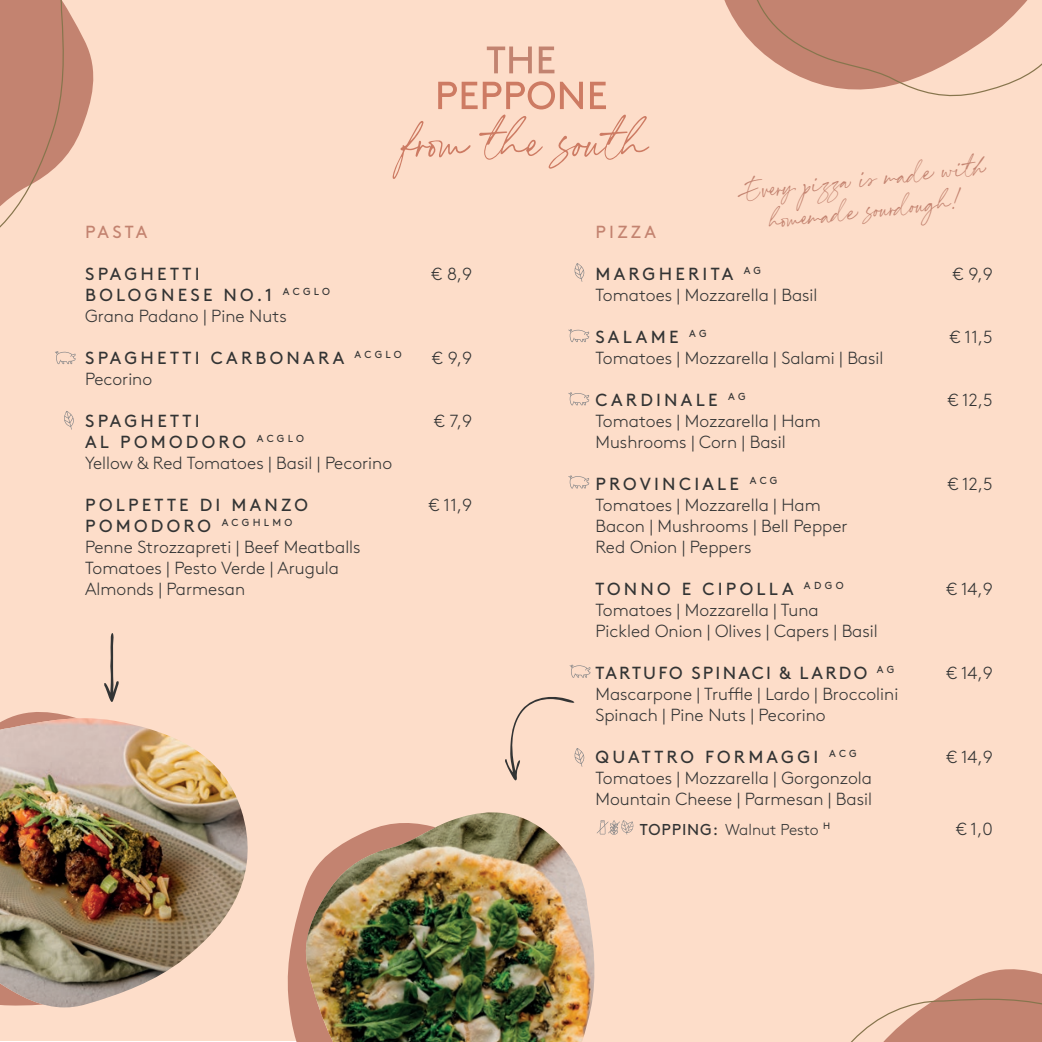
<style>
.page{position:relative;width:1042px;height:1042px;background:#fff}
.page>*{position:absolute;margin:0;border:0;box-sizing:border-box;transform-origin:0 0}
.t1{font:26.25px/31.5px "Annette Bradford";color:#c38370;text-align:center}
.t2{font:300 17.5px/21px "Brown";color:#333434}
.t3{font:17.5px "Brown";letter-spacing:.185em;color:#333434}
.t4{font:17.5px "Brown";letter-spacing:.125em;color:#333434}
.t5{font:17.5px "Brown";letter-spacing:.185em;color:#c38370}
.t6{font:300 15.75px "Brown";color:#333434}
.s1{font-weight:400}
</style>
<div class="page">
<div style="left:0;top:0;width:521px;height:1040px;background:#fdddc9"></div>
<div style="left:521px;top:0;width:521px;height:1042px;background:#fdddc9"></div>
<svg style="left:598px;top:820px;width:36px;height:14px"></svg>
<svg style="left:0;top:0;width:94px;height:228px"></svg>
<svg style="left:851px;top:969px;width:191px;height:73px"></svg>
<svg style="left:285px;top:906px;width:15px;height:136px;fill:#c38370"></svg>
<img style="left:0;top:718px;width:248px;height:289px">
<img style="left:300px;top:812px;width:298px;height:230px">
<svg style="left:724px;top:0;width:318px;height:97px"></svg>
<svg style="left:55px;top:351px;width:21px;height:13px"></svg>
<svg style="left:568px;top:329px;width:21px;height:13px"></svg>
<svg style="left:568px;top:392px;width:21px;height:13px"></svg>
<svg style="left:568px;top:475px;width:21px;height:13px"></svg>
<svg style="left:574px;top:263px;width:11px;height:19px"></svg>
<svg style="left:505px;top:697px;width:80px;height:83px"></svg>
<svg style="left:64px;top:411px;width:10px;height:19px"></svg>
<svg style="left:570px;top:665px;width:20px;height:13px"></svg>
<svg style="left:104px;top:633px;width:15px;height:69px"></svg>
<svg style="left:487px;top:47px;width:45px;height:26px"></svg>
<svg style="left:539px;top:47px;width:15px;height:26px"></svg>
<svg style="left:438px;top:81px;width:145px;height:28px"></svg>
<svg style="left:590px;top:82px;width:16px;height:27px"></svg>
<svg style="left:393px;top:121px;width:77px;height:58px"></svg>
<svg style="left:479px;top:115px;width:170px;height:54px"></svg>
<p class="t5" style="left:85px;top:218px;width:64px">PASTA</p>
<p class="t3" style="left:85px;top:260px;width:116px">SPAGHETTI</p>
<p class="t2" style="left:432px;top:262px;width:42px">€ 8,9</p>
<p class="t2" style="left:85px;top:283px;width:246px"><span class="s1">BOLOGNESE NO.1</span> <sup>ACGLO<br></sup>Grana Padano | Pine Nuts</p>
<p class="t3" style="left:85px;top:344px;width:318px">SPAGHETTI CARBONARA <sup>ACGLO</sup></p>
<p class="t2" style="left:432px;top:346px;width:41px">€ 9,9</p>
<p class="t2" style="left:85px;top:367px;width:69px">Pecorino</p>
<p class="t3" style="left:85px;top:407px;width:116px">SPAGHETTI</p>
<p class="t2" style="left:434px;top:409px;width:39px">€ 7,9</p>
<p class="t2" style="left:85px;top:430px;width:308px"><span class="s1">AL POMODORO</span> <sup>ACGLO<br></sup>Yellow &amp; Red Tomatoes | Basil | Pecorino</p>
<p class="t3" style="left:85px;top:491px;width:224px">POLPETTE DI MANZO</p>
<p class="t2" style="left:429px;top:493px;width:45px">€ 11,9</p>
<p class="t2" style="left:85px;top:514px;width:277px"><span class="s1">POMODORO</span> <sup>ACGHLMO<br></sup>Penne Strozzapreti | Beef Meatballs<br>Tomatoes | Pesto Verde | Arugula<br>Almonds | Parmesan</p>
<h1 class="t1" style="left:736px;top:177px;width:252px;rotate:-6deg">Every pizza is made with hom emade sourdough!</h1>
<p class="t5" style="left:595px;top:218px;width:62px">PIZZA</p>
<p class="t3" style="left:595px;top:260px;width:167px">MARGHERITA <sup>AG</sup></p>
<p class="t2" style="left:953px;top:262px;width:41px">€ 9,9</p>
<p class="t2" style="left:595px;top:283px;width:224px">Tomatoes | Mozzarella | Basil</p>
<p class="t3" style="left:595px;top:323px;width:113px">SALAME <sup>AG</sup></p>
<p class="t2" style="left:950px;top:325px;width:44px">€ 11,5</p>
<p class="t2" style="left:595px;top:346px;width:290px">Tomatoes | Mozzarella | Salami | Basil</p>
<p class="t3" style="left:595px;top:386px;width:152px">CARDINALE <sup>AG</sup></p>
<p class="t2" style="left:947px;top:388px;width:47px">€ 12,5</p>
<p class="t2" style="left:595px;top:409px;width:227px">Tomatoes | Mozzarella | Ham<br>Mushrooms | Corn | Basil</p>
<p class="t3" style="left:595px;top:470px;width:183px">PROVINCIALE <sup>ACG</sup></p>
<p class="t2" style="left:947px;top:472px;width:47px">€ 12,5</p>
<p class="t2" style="left:595px;top:493px;width:254px">Tomatoes | Mozzarella | Ham<br>Bacon | Mushrooms | Bell Pepper<br>Red Onion | Peppers</p>
<p class="t3" style="left:595px;top:575px;width:250px">TONNO E CIPOLLA <sup>AD</sup> <sup>GO</sup></p>
<p class="t2" style="left:946px;top:577px;width:48px">€ 14,9</p>
<p class="t2" style="left:595px;top:598px;width:284px">Tomatoes | Mozzarella | Tuna<br>Pickled Onion | Olives | Capers | Basil</p>
<p class="t4" style="left:595px;top:659px;width:300px">TARTUFO SPINACI &amp; LARDO <sup>A</sup> <sup>G</sup></p>
<p class="t2" style="left:946px;top:661px;width:48px">€ 14,9</p>
<p class="t2" style="left:595px;top:682px;width:304px">Mascarpone | Truffle | Lardo | Broccolini<br>Spinach | Pine Nuts | Pecorino</p>
<p class="t3" style="left:595px;top:743px;width:263px">QUATTRO FORMAGGI <sup>ACG</sup></p>
<p class="t2" style="left:946px;top:745px;width:48px">€ 14,9</p>
<p class="t2" style="left:595px;top:766px;width:278px">Tomatoes | Mozzarella | Gorgonzola<br>Mountain Cheese | Parmesan | Basil</p>
<p class="t6" style="left:640px;top:817px;width:192px"><span class="s1">TOPPING:</span> Walnut Pesto <sup>H</sup></p>
<p class="t2" style="left:956px;top:817px;width:38px">€ 1,0</p>
</div>
